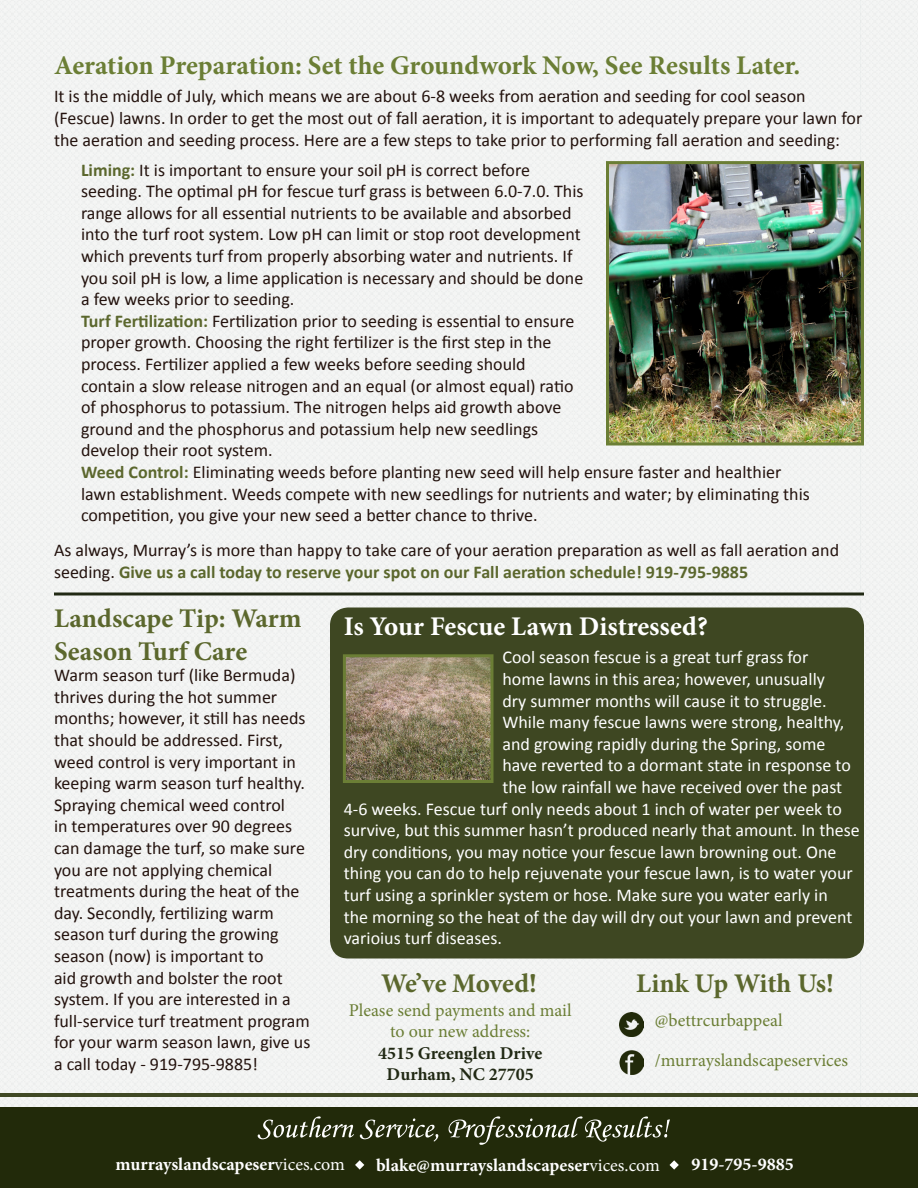
<style>
.page{position:relative;width:918px;height:1188px;background:#fff}
.page>*{position:absolute;margin:0;border:0;box-sizing:border-box;transform-origin:0 0}
.t1{font:700 27px "Minion Pro";letter-spacing:-.005em;color:#6b7e35}
.t2{font:700 27px/32.4px "Minion Pro";color:#5b672d}
.t3{font:700 27px "Minion Pro";color:#fff}
.t4{font:18px/21.6px "Calibri";color:#23120d}
.t5{font:18px "Calibri";color:#fff}
.t6{font:18px "Minion Pro";color:#6b7e35}
.t7{font:700 18px "Minion Pro";color:#fff}
.t8{font:700 18px "Minion Pro";color:#212914}
.s1{font-weight:700;color:#5b672d}
.s2{font-weight:400}
</style>
<div class="page">
<div style="left:0;top:0;width:918px;height:641px;background:#f2f3f2"></div>
<img style="left:286px;top:429px;width:1px;height:72px">
<img style="left:286px;top:501px;width:1px;height:72px">
<img style="left:286px;top:573px;width:1px;height:71px">
<img style="left:861px;top:429px;width:1px;height:72px">
<img style="left:861px;top:501px;width:1px;height:72px">
<img style="left:861px;top:573px;width:1px;height:71px">
<img style="left:286px;top:214px;width:1px;height:72px">
<img style="left:286px;top:286px;width:1px;height:73px">
<img style="left:286px;top:358px;width:1px;height:72px">
<div style="left:0;top:641px;width:918px;height:466px;background:#f2f3f2"></div>
<img style="left:286px;top:641px;width:1px;height:72px">
<img style="left:286px;top:713px;width:1px;height:72px">
<img style="left:286px;top:785px;width:1px;height:71px">
<img style="left:286px;top:855px;width:1px;height:72px">
<img style="left:286px;top:927px;width:1px;height:72px">
<img style="left:286px;top:999px;width:1px;height:71px">
<img style="left:861px;top:927px;width:1px;height:72px">
<img style="left:861px;top:999px;width:1px;height:71px">
<img style="left:286px;top:1070px;width:1px;height:38px">
<img style="left:861px;top:1070px;width:1px;height:38px">
<img style="left:286px;top:0;width:1px;height:72px">
<img style="left:286px;top:72px;width:1px;height:72px">
<img style="left:286px;top:144px;width:1px;height:71px">
<img style="left:861px;top:0;width:1px;height:72px">
<img style="left:861px;top:72px;width:1px;height:72px">
<img style="left:861px;top:144px;width:1px;height:71px">
<div style="left:330px;top:608px;width:534px;height:350px;background:#3e4722;border-radius:18px"></div>
<img style="left:620px;top:1013px;width:24px;height:24px">
<img style="left:620px;top:1050px;width:24px;height:25px">
<svg style="left:54px;top:592px;width:810px;height:4px;background:#545a4a"></svg>
<img style="left:347px;top:658px;width:143px;height:121px">
<div style="left:343px;top:654px;width:151px;height:129px;border:3px solid #6b7e35"></div>
<div style="left:0;top:1107px;width:918px;height:81px;background:#222a0a"></div>
<hr style="left:0;top:1093px;width:918px;height:4px;background:#404925">
<svg style="left:258px;top:1116px;width:96px;height:24px"></svg>
<svg style="left:360px;top:1118px;width:78px;height:24px"></svg>
<svg style="left:449px;top:1116px;width:221px;height:29px"></svg>
<svg style="left:355px;top:1160px;width:9px;height:10px"></svg>
<svg style="left:670px;top:1160px;width:9px;height:10px"></svg>
<img style="left:610px;top:165px;width:250px;height:277px">
<div style="left:606px;top:161px;width:258px;height:285px;border:3px solid #6b7e35"></div>
<p class="t1" style="left:54px;top:46px;width:748px">Aeration Preparation: Set the Groundwork Now, See Results Later.</p>
<p class="t4" style="left:54px;top:86px;width:810px">It is the middle of July, which means we are about 6-8 weeks from aeration and seeding for cool season (Fescue) lawns. In order to get the most out of fall aeration, it is important to adequately prepare your lawn for the aeration and seeding process. Here are a few steps to take prior to performing fall aeration and seeding:</p>
<p class="t4" style="left:81px;top:159px;width:504px"><span class="s1">Liming:</span> It is important to ensure your soil pH is correct before seeding. The optimal pH for fescue turf grass is between 6.0-7.0. This range allows for all essential nutrients to be available and absorbed into the turf root system. Low pH can limit or stop root development which prevents turf from properly absorbing water and nutrients. If you soil pH is low, a lime application is necessary and should be done a few weeks prior to seeding.</p>
<p class="t4" style="left:81px;top:310px;width:495px"><span class="s1">Turf Fertilization:</span> Fertilization prior to seeding is essential to ensure proper growth. Choosing the right fertilizer is the first step in the process. Fertilizer applied a few weeks before seeding should contain a slow release nitrogen and an equal (or almost equal) ratio of phosphorus to potassium. The nitrogen helps aid growth above ground and the phosphorus and potassium help new seedlings develop their root system.</p>
<p class="t4" style="left:81px;top:461px;width:730px"><span class="s1">Weed Control:</span> Eliminating weeds before planting new seed will help ensure faster and healthier lawn establishment. Weeds compete with new seedlings for nutrients and water; by eliminating this competition, you give your new seed a better chance to thrive.</p>
<p class="t4" style="left:54px;top:539px;width:787px">As always, Murray’s is more than happy to take care of your aeration preparation as well as fall aeration and seeding. <span class="s1">Give us a call today to reserve your spot on our Fall aeration schedule! 919-795-9885</span></p>
<p class="t2" style="left:54px;top:602px;width:249px">Landscape Tip: Warm<br>Season Turf Care</p>
<p class="t4" style="left:54px;top:664px;width:258px">Warm season turf (like Bermuda) thrives during the hot summer months; however, it still has needs that should be addressed. First, weed control is very important in keeping warm season turf healthy.<br>Spraying chemical weed control<br>in temperatures over 90 degrees can damage the turf, so make sure you are not applying chemical treatments during the heat of the day. Secondly, fertilizing warm season turf during the growing season (now) is important to<br>aid growth and bolster the root system. If you are interested in a full-service turf treatment program for your warm season lawn, give us a call today - 919-795-9885!</p>
<p class="t3" style="left:344px;top:607px;width:366px">Is Your Fescue Lawn Distressed?</p>
<p class="t5" style="left:502px;top:646px;width:307px">Cool season fescue is a great turf grass for</p>
<p class="t5" style="left:502px;top:668px;width:324px">home lawns in this area; however, unusually</p>
<p class="t5" style="left:502px;top:689px;width:326px">dry summer months will cause it to struggle.</p>
<p class="t5" style="left:502px;top:711px;width:343px">While many fescue lawns were strong, healthy,</p>
<p class="t5" style="left:502px;top:732px;width:324px">and growing rapidly during the Spring, some</p>
<p class="t5" style="left:502px;top:754px;width:350px">have reverted to a dormant state in response to</p>
<p class="t5" style="left:502px;top:776px;width:341px">the low rainfall we have received over the past</p>
<p class="t5" style="left:344px;top:797px;width:500px">4-6 weeks. Fescue turf only needs about 1 inch of water per week to</p>
<p class="t5" style="left:344px;top:819px;width:518px">survive, but this summer hasn’t produced nearly that amount. In these</p>
<p class="t5" style="left:344px;top:840px;width:494px">dry conditions, you may notice your fescue lawn browning out. One</p>
<p class="t5" style="left:344px;top:862px;width:511px">thing you can do to help rejuvenate your fescue lawn, is to water your</p>
<p class="t5" style="left:344px;top:884px;width:485px">turf using a sprinkler system or hose. Make sure you water early in</p>
<p class="t5" style="left:344px;top:905px;width:510px">the morning so the heat of the day will dry out your lawn and prevent</p>
<p class="t5" style="left:344px;top:927px;width:160px">varioius turf diseases.</p>
<p class="t2" style="left:381px;top:966px;width:157px">We’ve Moved!</p>
<p class="t6" style="left:349px;top:998px;width:224px">Please send payments and mail</p>
<p class="t6" style="left:390px;top:1019px;width:142px">to our new address:</p>
<p class="t8" style="left:378px;top:1040px;width:166px">4515 Greenglen Drive</p>
<p class="t8" style="left:387px;top:1062px;width:149px">Durham, NC 27705</p>
<p class="t2" style="left:636px;top:966px;width:199px">Link Up With Us!</p>
<p class="t6" style="left:655px;top:1008px;width:129px">@bettrcurbappeal</p>
<p class="t6" style="left:655px;top:1049px;width:195px">/murrayslandscapeservices</p>
<p class="t7" style="left:115px;top:1152px;width:231px">murrayslandscapeser<span class="s2">vices.com</span></p>
<p class="t7" style="left:376px;top:1153px;width:285px">blake@murrayslandscapeser<span class="s2">vices.com</span></p>
<p class="t7" style="left:692px;top:1151px;width:104px">919-795-9885</p>
</div>
